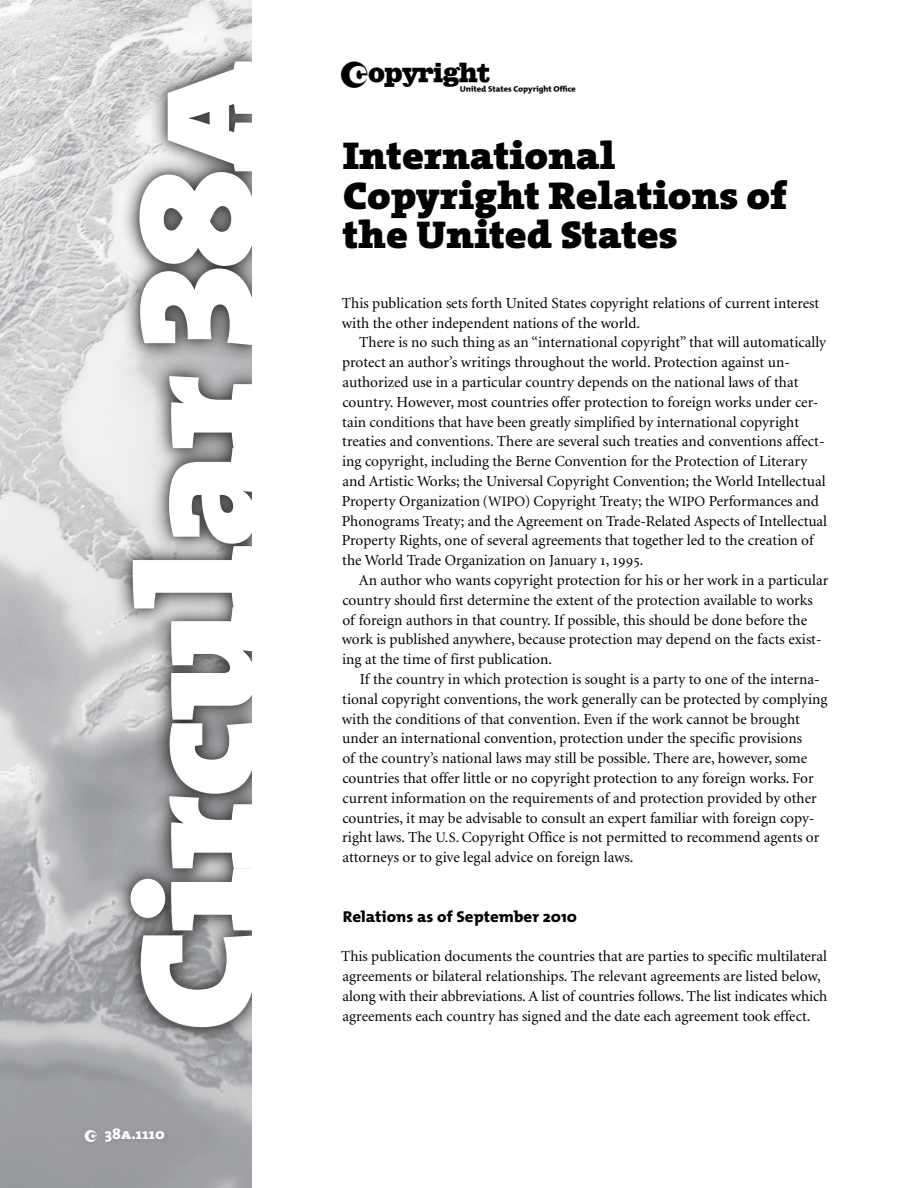
<style>
.page{position:relative;width:918px;height:1188px;background:#fff}
.page>*{position:absolute;margin:0;border:0;box-sizing:border-box;transform-origin:0 0}
.t1{font:900 165px "The Serif";letter-spacing:-.025em;color:#fff;scale:1.09 1}
.t2{font:900 39px/39.6px "The Serif";letter-spacing:-.005em;color:#000;scale:1.08 1}
.t3{font:33px "Copyright OTF";color:#000}
.t4{font:800 15.75px "The Mix";color:#000;scale:1.08 1}
.t5{font:15.3px/19.8px "Minion C";color:#000}
.t6{font:800 15px "The Serif";letter-spacing:.015em;color:#fff;scale:1.07 1}
.s1{font-family:"The Serif Black Caps";font-weight:400}
.s2{font-size:14.4px}
.s3{font-family:"Copyright OTF";font-weight:400}
.s4{font-family:"The Serif Extra Bold Caps";font-weight:400}
</style>
<div class="page">
<img style="left:0;top:0;width:252px;height:1188px">
<div style="left:111px;top:42px;width:164px;height:1005px;background:#000;opacity:.75"></div>
<div style="left:252px;top:0;width:44px;height:1188px;background:#fff"></div>
<h1 class="t1" style="left:57px;top:1032px;width:894px;rotate:-90deg">Circular <span class="s1">38a</span></h1>
<h3 class="t3" style="left:341px;top:59px;width:236px">w</h3>
<h2 class="t2" style="left:342px;top:135px;width:413px">International<br>Copyright Relations of the United States</h2>
<p class="t5" style="left:342px;top:294px;width:479px">This publication sets forth United States copyright relations of current interest with the other independent nations of the world.</p>
<p class="t5" style="left:342px;top:333px;width:487px;text-indent:17px">There is no such thing as an “international copyright” that will automatically protect an author’s writings throughout the world. Protection against un&shy;authorized use in a particular country depends on the national laws of that country. However, most countries offer protection to foreign works under cer&shy;tain conditions that have been greatly simplified by international copyright treaties and conventions. There are several such treaties and conventions affect&shy;ing copyright, including the Berne Convention for the Protection of Literary and Artistic Works; the Universal Copyright Convention; the World Intellectual Property Organization (<span class="s2">WIPO</span>) Copyright Treaty; the <span class="s2">WIPO</span> Performances and Phonograms Treaty; and the Agreement on Trade-Related Aspects of Intellectual Property Rights, one of several agreements that together led to the creation of the World Trade Organization on January 1, 1995.</p>
<p class="t5" style="left:342px;top:571px;width:488px;text-indent:17px">An author who wants copyright protection for his or her work in a particular country should first determine the extent of the protection available to works<br>of foreign authors in that country. If possible, this should be done before the work is published anywhere, because protection may depend on the facts exist&shy;ing at the time of first publication.</p>
<p class="t5" style="left:342px;top:670px;width:487px;text-indent:18px">If the country in which protection is sought is a party to one of the interna&shy;tional copyright conventions, the work generally can be protected by complying with the conditions of that convention. Even if the work cannot be brought under an international convention, protection under the specific provisions<br>of the country’s national laws may still be possible. There are, however, some countries that offer little or no copyright protection to any foreign works. For current information on the requirements of and protection provided by other countries, it may be advisable to consult an expert familiar with foreign copy&shy;right laws. The <span class="s2">U.S.</span> Copyright Office is not permitted to recommend agents or attorneys or to give legal advice on foreign laws.</p>
<p class="t4" style="left:343px;top:903px;width:219px">Relations as of September 2010</p>
<p class="t5" style="left:341px;top:947px;width:488px">This publication documents the countries that are parties to specific multilateral agreements or bilateral relationships. The relevant agreements are listed below, along with their abbreviations. A list of countries follows. The list indicates which agreements each country has signed and the date each agreement took effect.</p>
<p class="t6" style="left:85px;top:1122px;width:76px"><span class="s3">2</span> 38<span class="s4">a</span>.1110</p>
</div>
